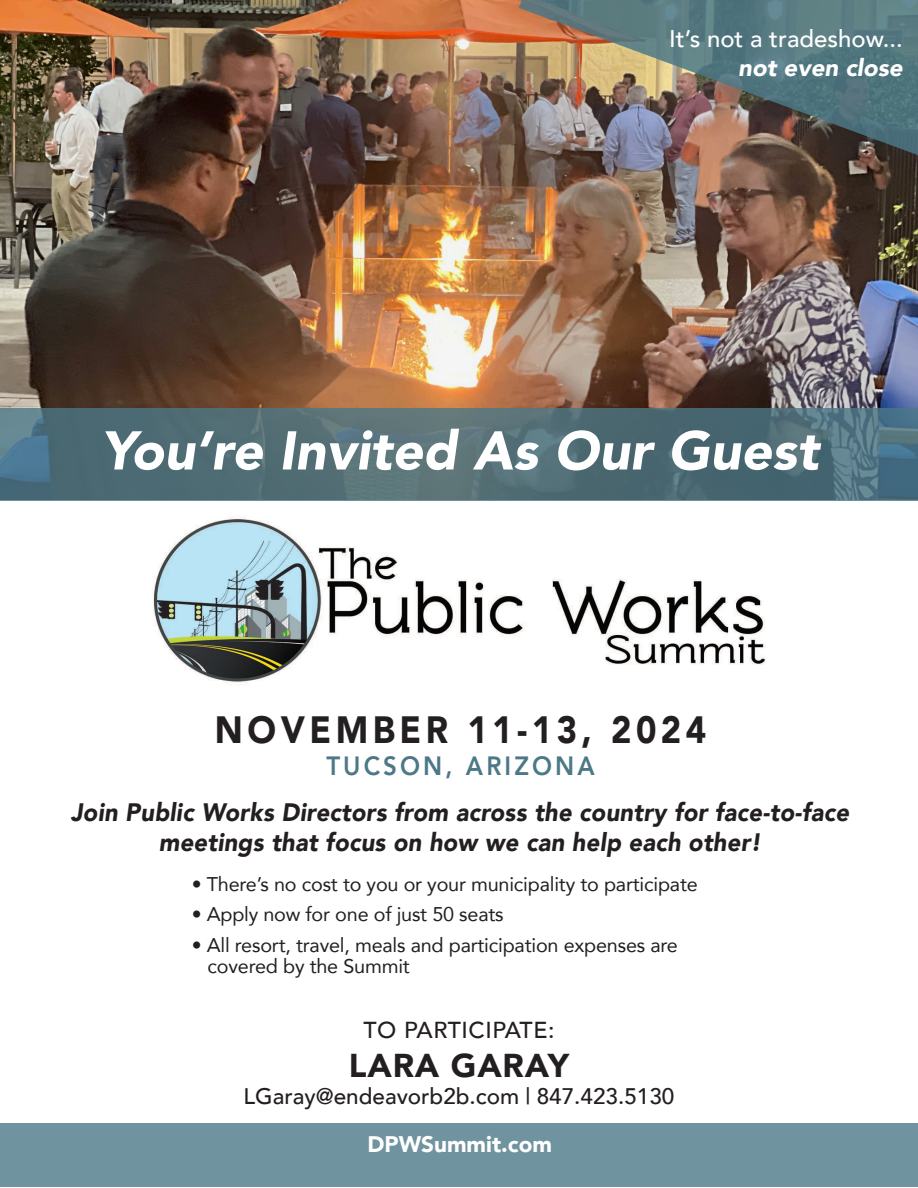
<style>
.page{position:relative;width:918px;height:1188px;background:#fff}
.page>*{position:absolute;margin:0;border:0;box-sizing:border-box;transform-origin:0 0}
.t1{font:italic 900 54px "Avenir";color:#fff}
.t2{font:900 37.95px "Avenir";letter-spacing:.13em;color:#231f20;scale:.91 1}
.t3{font:900 33px "Avenir";letter-spacing:.025em;color:#231f20}
.t4{font:800 26.4px "Avenir";letter-spacing:.13em;color:#4c7887;scale:.91 1}
.t5{font:italic 900 25.2px "Avenir";letter-spacing:.01em;color:#231f20;scale:.94 1}
.t6{font:500 24px "Avenir";color:#fff}
.t7{font:italic 900 24px "Avenir";color:#fff}
.t8{font:500 23.1px "Avenir";letter-spacing:.025em;color:#231f20}
.t9{font:500 22.5px "Avenir";color:#231f20}
.t10{font:900 22.5px "Avenir";color:#fff}
.t11{font:19.8px "Avenir";letter-spacing:-.01em;color:#231f20}
</style>
<div class="page">
<img style="left:0;top:0;width:918px;height:500px">
<svg style="left:1px;top:408px;width:917px;height:92px;background:#516e78"></svg>
<img style="left:519px;top:0;width:399px;height:212px">
<img style="left:153px;top:517px;width:613px;height:166px">
<div style="left:0;top:1123px;width:918px;height:64px;background:#6f939f"></div>
<p class="t6" style="left:669px;top:18px;width:235px">It’s not a tradeshow...</p>
<p class="t7" style="left:738px;top:47px;width:166px">not even close</p>
<p class="t1" style="left:101px;top:406px;width:719px">You’re Invited As Our Guest</p>
<p class="t2" style="left:215px;top:698px;width:541px">NOVEMBER 11-13, 2024</p>
<p class="t4" style="left:326px;top:745px;width:297px">TUCSON, ARIZONA</p>
<p class="t5" style="left:71px;top:792px;width:829px">Join Public Works Directors from across the country for face-to-face</p>
<p class="t5" style="left:159px;top:822px;width:642px">meetings that focus on how we can help each other!</p>
<p class="t11" style="left:192px;top:868px;width:508px">• There’s no cost to you or your municipality to participate</p>
<p class="t11" style="left:192px;top:899px;width:313px">• Apply now for one of just 50 seats</p>
<p class="t11" style="left:192px;top:929px;width:488px">• All resort, travel, meals and participation expenses are</p>
<p class="t11" style="left:208px;top:950px;width:204px">covered by the Summit</p>
<p class="t8" style="left:364px;top:1010px;width:192px">TO PARTICIPATE:</p>
<p class="t3" style="left:349px;top:1037px;width:222px">LARA GARAY</p>
<p class="t9" style="left:244px;top:1077px;width:432px">LGaray@endeavorb2b.com | 847.423.5130</p>
<p class="t10" style="left:367px;top:1125px;width:186px">DPWSummit.com</p>
</div>
